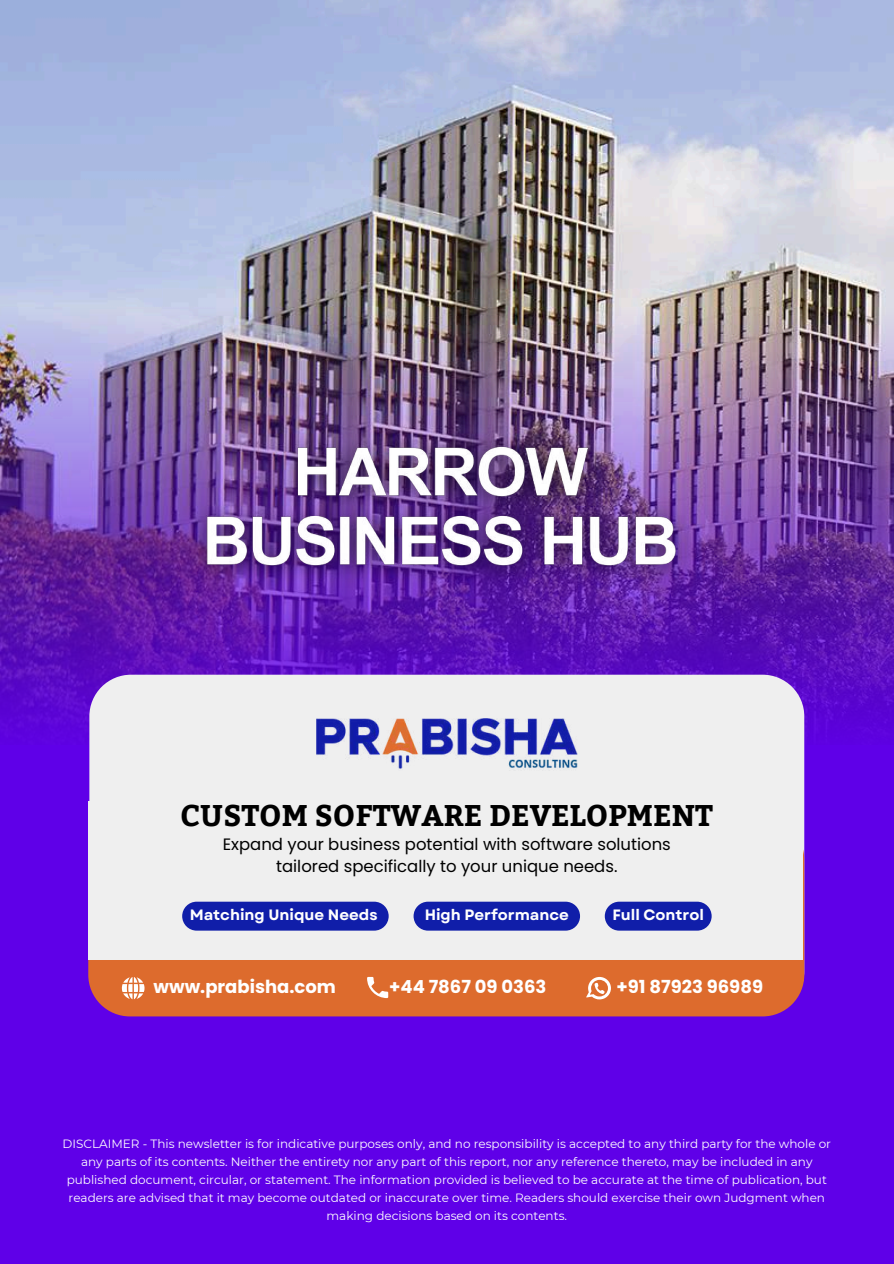
<style>
.page{position:relative;width:894px;height:1264px;background:#fff}
.page>*{position:absolute;margin:0;border:0;box-sizing:border-box;transform-origin:0 0}
.t1{font:700 29.85px "Kadwa";color:#000}
.t2{font:700 18px "Poppins";color:#fff}
.t3{font:16.5px/22.5px "Poppins";color:#000;text-align:center}
.t4{font:700 15px "Garet";color:#fff}
.t5{font:12px/18px "Montserrat";color:#fff;text-align:center}
</style>
<div class="page">
<div style="left:0;top:0;width:893px;height:1263px;background:#5f00e8"></div>
<img style="left:0;top:0;width:893px;height:306px">
<img style="left:0;top:306px;width:893px;height:445px">
<div style="left:89px;top:674px;width:715px;height:144px;background:#efefef"></div>
<div style="left:88px;top:818px;width:716px;height:198px;background:#dd6b2d"></div>
<svg style="left:122px;top:976px;width:22px;height:23px"></svg>
<svg style="left:367px;top:976px;width:21px;height:22px"></svg>
<svg style="left:586px;top:976px;width:24px;height:23px"></svg>
<div style="left:88px;top:800px;width:714px;height:159px;background:#efefef"></div>
<img style="left:316px;top:719px;width:261px;height:51px">
<img style="left:178px;top:420px;width:527px;height:177px">
<div style="left:182px;top:901px;width:206px;height:29px;background:#101ea9;border-radius:14px"></div>
<div style="left:413px;top:901px;width:167px;height:29px;background:#101ea9;border-radius:14px"></div>
<div style="left:604px;top:901px;width:107px;height:29px;background:#101ea9;border-radius:14px"></div>
<h1 class="t1" style="left:180px;top:798px;width:534px">CUSTOM SOFTWARE DEVELOPMENT</h1>
<h3 class="t3" style="left:223px;top:832px;width:449px">Expand your business potential with software solutions tailored specifically to your unique needs.</h3>
<p class="t4" style="left:190px;top:904px;width:189px">Matching Unique Needs</p>
<p class="t4" style="left:424px;top:904px;width:146px">High Performance</p>
<p class="t4" style="left:612px;top:904px;width:93px">Full Control</p>
<h2 class="t2" style="left:153px;top:974px;width:184px">www.prabisha.com</h2>
<h2 class="t2" style="left:389px;top:973px;width:158px">+44 7867 09 0363</h2>
<h2 class="t2" style="left:616px;top:973px;width:148px">+91 87923 96989</h2>
<p class="t5" style="left:62px;top:1134px;width:769px">DISCLAIMER - This newsletter is for indicative purposes only, and no responsibility is accepted to any third party for the whole or any parts of its contents. Neither the entirety nor any part of this report, nor any reference thereto, may be included in any published document, circular, or statement. The information provided is believed to be accurate at the time of publication, but readers are advised that it may become outdated or inaccurate over time. Readers should exercise their own Judgment when making decisions based on its contents.</p>
</div>
